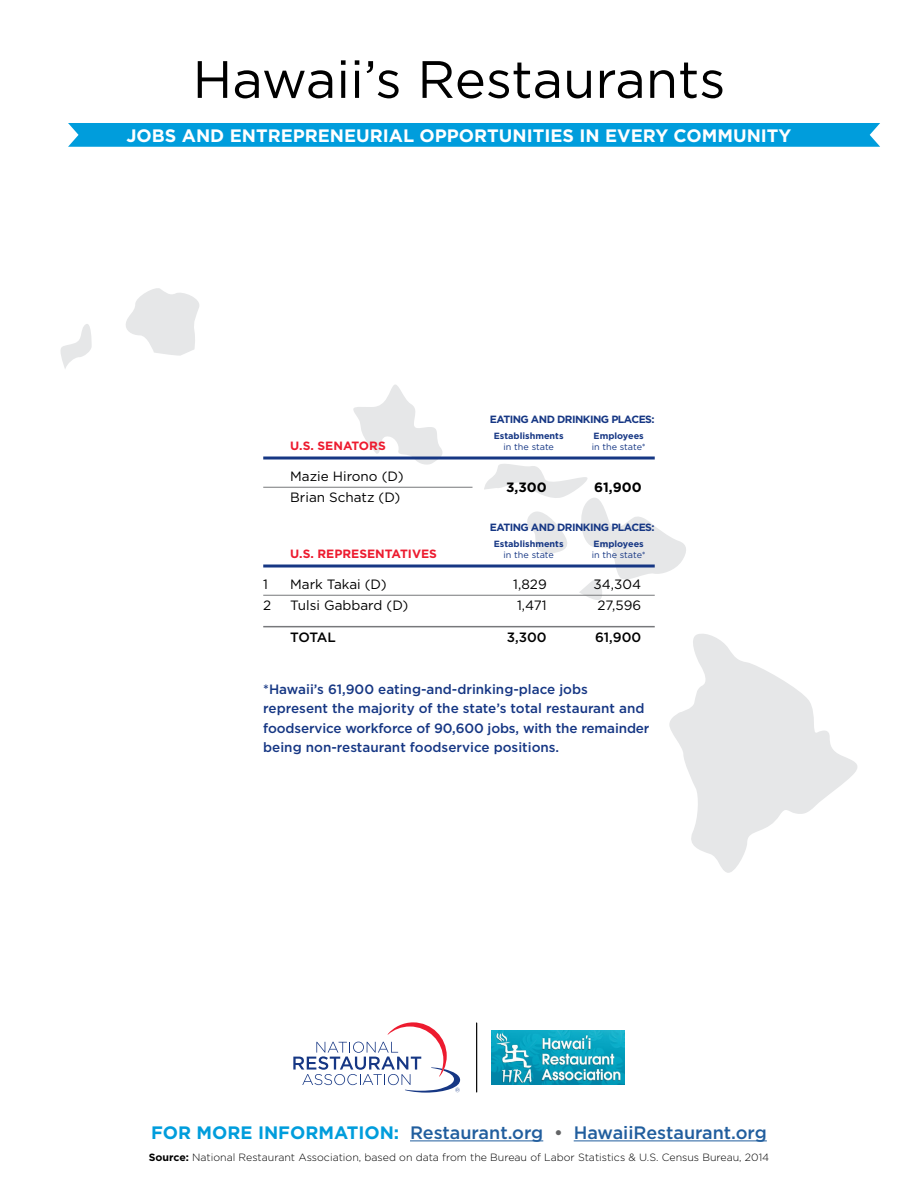
<style>
.page{position:relative;width:918px;height:1188px;background:#fff}
.page>*{position:absolute;margin:0;border:0;box-sizing:border-box;transform-origin:0 0}
.t1{font:52.5px "Gotham";color:#000}
.t2{font:500 18px "Gotham";color:#215e9e}
.t3{font:700 18px "Gotham";color:#fff}
.t4{font:500 13.5px/19.5px "Gotham";color:#163784}
.t5{font:13.5px/21px "Gotham";color:#000}
.t6{font:500 13.5px "Gotham";color:#000}
.t7{font:700 13.5px "Gotham";color:#000}
.t8{font:700 12px "Gotham";color:#ed1b2f}
.t9{font:300 10.5px "Gotham";color:#000}
.t10{font:700 10.5px "Gotham";letter-spacing:-.05em;color:#163784}
.t11{font:700 9px "Gotham";color:#163784}
.t12{font:9px "Gotham";color:#163784}
.s1{font-weight:700;color:#009ddc}
.s2{color:#636466}
.s3{font-weight:700}
</style>
<div class="page">
<div style="left:68px;top:123px;width:812px;height:24px;background:#009ddc"></div>
<svg style="left:126px;top:288px;width:73px;height:68px"></svg>
<svg style="left:61px;top:324px;width:31px;height:45px"></svg>
<svg style="left:350px;top:384px;width:97px;height:81px"></svg>
<svg style="left:484px;top:464px;width:202px;height:136px"></svg>
<svg style="left:669px;top:634px;width:189px;height:239px;fill:#e6e7e8"></svg>
<hr style="left:263px;top:487px;width:209px;height:1px;background:#77787b">
<hr style="left:263px;top:457px;width:392px;height:3px;background:#163784">
<hr style="left:263px;top:595px;width:392px;height:1px;background:#77787b">
<hr style="left:263px;top:626px;width:392px;height:1px;background:#77787b">
<hr style="left:263px;top:565px;width:392px;height:3px;background:#163784">
<svg style="left:293px;top:1022px;width:167px;height:71px"></svg>
<hr style="left:476px;top:1023px;width:1px;height:69px;background:#000">
<hr style="left:410px;top:1141px;width:133px;height:1px;background:#215e9e">
<hr style="left:574px;top:1141px;width:193px;height:1px;background:#215e9e">
<img style="left:492px;top:1030px;width:133px;height:55px">
<h1 class="t1" style="left:193px;top:50px;width:534px">Hawaii’s Restaurants</h1>
<h2 class="t3" style="left:126px;top:125px;width:667px">JOBS AND ENTREPRENEURIAL OPPORTUNITIES IN EVERY COMMUNITY</h2>
<p class="t10" style="left:490px;top:414px;width:166px">EATING AND DRINKING PLACES:</p>
<p class="t11" style="left:494px;top:431px;width:71px">Establishments</p>
<p class="t11" style="left:594px;top:431px;width:52px">Employees</p>
<p class="t8" style="left:290px;top:439px;width:97px">U.S. SENATORS</p>
<p class="t12" style="left:504px;top:442px;width:52px">in the state</p>
<p class="t12" style="left:592px;top:442px;width:56px">in the state*</p>
<p class="t5" style="left:290px;top:466px;width:115px">Mazie Hirono (D)<br>Brian Schatz (D)</p>
<p class="t7" style="left:506px;top:479px;width:42px">3,300</p>
<p class="t7" style="left:594px;top:479px;width:49px">61,900</p>
<p class="t10" style="left:490px;top:522px;width:166px">EATING AND DRINKING PLACES:</p>
<p class="t11" style="left:494px;top:539px;width:71px">Establishments</p>
<p class="t11" style="left:594px;top:539px;width:52px">Employees</p>
<p class="t8" style="left:290px;top:547px;width:148px">U.S. REPRESENTATIVES</p>
<p class="t12" style="left:504px;top:550px;width:52px">in the state</p>
<p class="t12" style="left:592px;top:550px;width:56px">in the state*</p>
<p class="t5" style="left:263px;top:574px;width:6px">1</p>
<p class="t5" style="left:290px;top:574px;width:98px">Mark Takai (D)</p>
<p class="t5" style="left:513px;top:574px;width:35px">1,829</p>
<p class="t5" style="left:594px;top:574px;width:49px">34,304</p>
<p class="t5" style="left:263px;top:595px;width:10px">2</p>
<p class="t5" style="left:290px;top:595px;width:120px">Tulsi Gabbard (D)</p>
<p class="t5" style="left:517px;top:595px;width:31px">1,471</p>
<p class="t5" style="left:598px;top:595px;width:45px">27,596</p>
<p class="t6" style="left:290px;top:630px;width:47px">TOTAL</p>
<p class="t6" style="left:507px;top:630px;width:41px">3,300</p>
<p class="t6" style="left:595px;top:630px;width:48px">61,900</p>
<p class="t4" style="left:263px;top:679px;width:388px">*Hawaii’s 61,900 eating-and-drinking-place jobs represent the majority of the state’s total restaurant and foodservice workforce of 90,600 jobs, with the remainder being non-restaurant foodservice positions.</p>
<h2 class="t2" style="left:151px;top:1122px;width:617px"><span class="s1">FOR MORE INFORMATION:</span> Restaurant.org <span class="s2">•</span> HawaiiRestaurant.org</h2>
<p class="t9" style="left:149px;top:1152px;width:622px"><span class="s3">Source:</span> National Restaurant Association, based on data from the Bureau of Labor Statistics &amp; U.S. Census Bureau, 2014</p>
</div>
